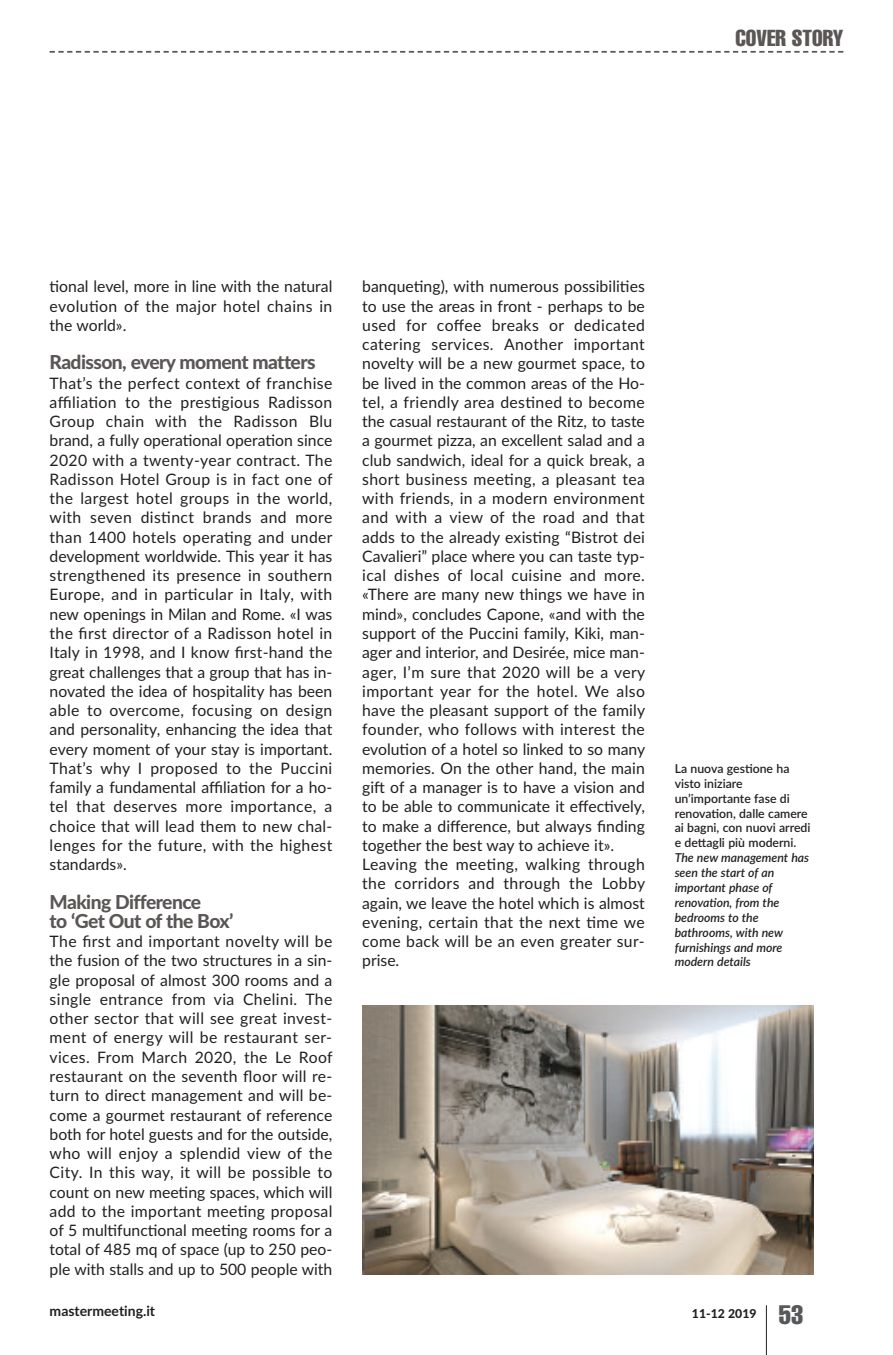
<style>
.page{position:relative;width:893px;height:1355px;background:#fff}
.page>*{position:absolute;margin:0;border:0;box-sizing:border-box;transform-origin:0 0}
.t1{font:extra-condensed 22.75px "Helvetica";color:#595655}
.t2{font:800 19.25px/19.2px "Lato";letter-spacing:-.035em;color:#595655}
.t3{font:15.75px/19.2px "Lato";letter-spacing:.005em;color:#231f20;text-align:justify}
.t4{font:700 14px "Lato";color:#231f20}
.t5{font:italic 600 12.25px/14.9px "Lato";color:#231f20}
.t6{font:600 12.25px/14.9px "Lato";color:#231f20}
.t7{font:800 12.25px "Lato";color:#231f20}
.s1{font-family:"Helvetica";font-weight:400;font-stretch:extra-condensed;font-size:26.25px;color:#57585a}
</style>
<div class="page">
<hr style="left:766px;top:1305px;width:1px;height:49px;background:#231f20">
<svg style="left:50px;top:51px;width:793px;height:2px"></svg>
<img style="left:362px;top:1005px;width:452px;height:269px">
<h1 class="t1" style="left:735px;top:30px;width:109px">COVER STORY</h1>
<p class="t3" style="left:50px;top:277px;width:284px">tional level, more in line with the natural evolution of the major hotel chains in the world».</p>
<p class="t2" style="left:50px;top:353px;width:267px">radisson, every moment matters</p>
<p class="t3" style="left:50px;top:373px;width:285px">That’s the perfect context of franchise affiliation to the prestigious Radisson Group chain with the Radisson Blu brand, a fully operational operation since 2020 with a twenty-year contract. The Radisson Hotel Group is in fact one of the largest hotel groups in the world, with seven distinct brands and more than 1400 hotels operating and under development worldwide. This year it has strengthened its presence in southern Europe, and in particular in Italy, with new openings in Milan and Rome. «I was the first director of a Radisson hotel in Italy in 1998, and I know first-hand the great challenges that a group that has in&shy;novated the idea of hospitality has been able to overcome, focusing on design and personality, enhancing the idea that every moment of your stay is important.<br>That’s why I proposed to the Puccini family a fundamental affiliation for a ho&shy;tel that deserves more importance, a choice that will lead them to new chal&shy;lenges for the future, with the highest standards».</p>
<p class="t2" style="left:50px;top:892px;width:185px">Making difference<br>to ‘get out of the Box’</p>
<p class="t3" style="left:50px;top:932px;width:285px">The first and important novelty will be the fusion of the two structures in a sin&shy;gle proposal of almost 300 rooms and a single entrance from via Chelini. The other sector that will see great invest&shy;ment of energy will be restaurant ser&shy;vices. From March 2020, the Le Roof restaurant on the seventh floor will re&shy;turn to direct management and will be&shy;come a gourmet restaurant of reference both for hotel guests and for the outside, who will enjoy a splendid view of the City. In this way, it will be possible to count on new meeting spaces, which will add to the important meeting proposal of 5 multifunctional meeting rooms for a total of 485 mq of space (up to 250 peo&shy;ple with stalls and up to 500 people with</p>
<p class="t3" style="left:362px;top:277px;width:285px;text-align:left">banqueting), with numerous possibilities to use the areas in front - perhaps to be used for coffee breaks or dedicated catering services. Another important novelty will be a new gourmet space, to be lived in the common areas of the Ho&shy;tel, a friendly area destined to become the casual restaurant of the Ritz, to taste a gourmet pizza, an excellent salad and a club sandwich, ideal for a quick break, a short business meeting, a pleasant tea with friends, in a modern environment and with a view of the road and that adds to the already existing “Bistrot dei Cavalieri” place where you can taste typ&shy;ical dishes of local cuisine and more. «There are many new things we have in mind», concludes Capone, «and with the support of the Puccini family, Kiki, man&shy;ager and interior, and Desirée, mice man&shy;ager, I’m sure that 2020 will be a very important year for the hotel. We also have the pleasant support of the family founder, who follows with interest the evolution of a hotel so linked to so many memories. On the other hand, the main gift of a manager is to have a vision and to be able to communicate it effectively, to make a difference, but always finding together the best way to achieve it».<br>Leaving the meeting, walking through the corridors and through the Lobby again, we leave the hotel which is almost evening, certain that the next time we come back will be an even greater sur&shy;prise.</p>
<p class="t6" style="left:675px;top:761px;width:137px">La nuova gestione ha visto iniziare un’importante fase di renovation, dalle camere ai bagni, con nuovi arredi e dettagli più moderni.</p>
<p class="t5" style="left:675px;top:850px;width:136px">The new management has seen the start of an important phase of renovation, from the bedrooms to the bathrooms, with new furnishings and more modern details</p>
<p class="t4" style="left:50px;top:1302px;width:107px">mastermeeting.it</p>
<p class="t7" style="left:692px;top:1306px;width:113px">11-12 2019 <span class="s1">53</span></p>
</div>
